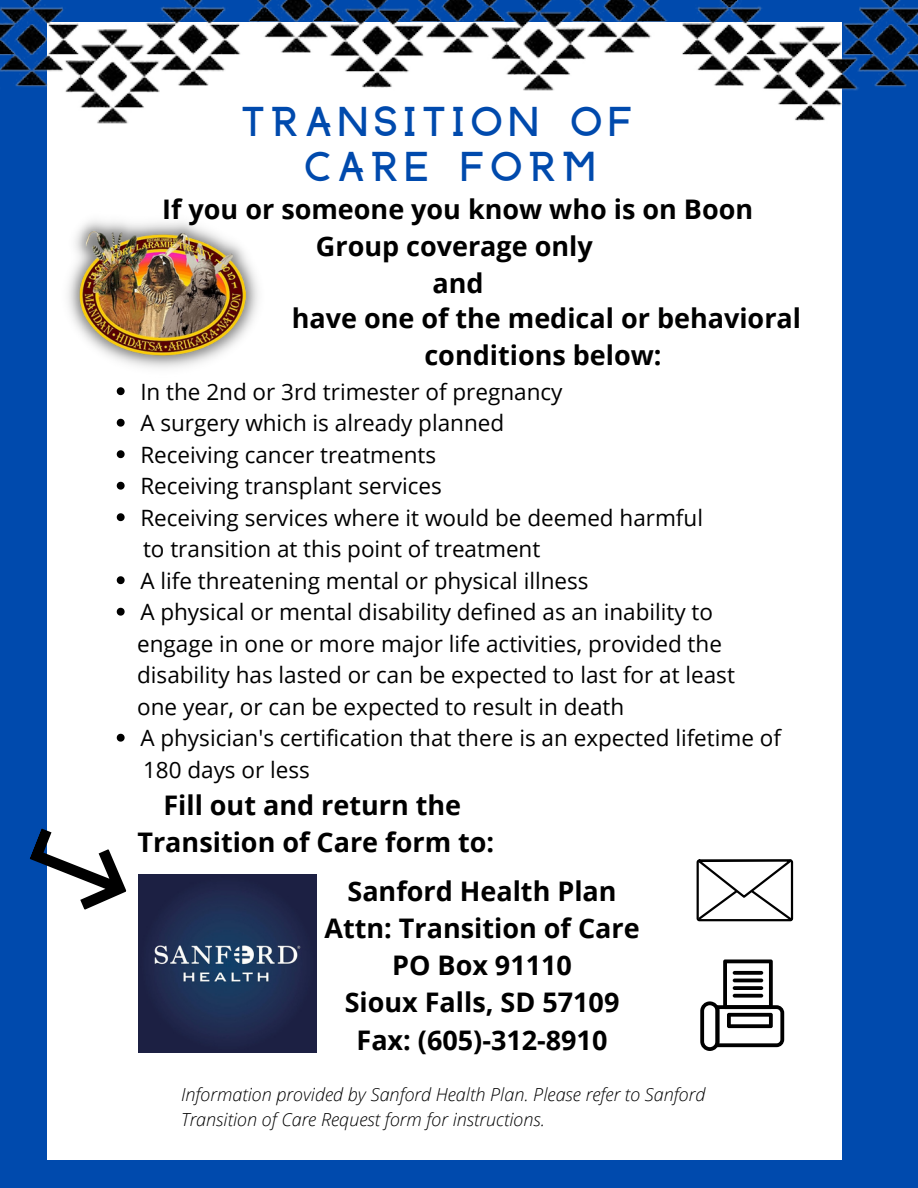
<style>
.page{position:relative;width:918px;height:1188px;background:#004aad}
.page>*{position:absolute;margin:0;border:0;box-sizing:border-box;transform-origin:0 0}
.t1{font:900 32.7px "Anchorage";letter-spacing:.2em;color:#004aad}
.t2{font:700 27px/37.2px "Open Sans";color:#000;text-align:center}
.t3{font:22.5px "Open Sans";color:#000}
.t4{font:italic 300 18px "Open Sans";color:#000}
</style>
<div class="page">
<div style="left:48px;top:22px;width:794px;height:1138px;background:#fff"></div>
<img style="left:68px;top:220px;width:190px;height:148px">
<img style="left:139px;top:875px;width:177px;height:177px">
<svg style="left:29px;top:823px;width:98px;height:99px"></svg>
<svg style="left:696px;top:859px;width:97px;height:62px"></svg>
<svg style="left:700px;top:959px;width:84px;height:92px"></svg>
<svg style="left:733px;top:971px;width:30px;height:4px"></svg>
<hr style="left:733px;top:979px;width:30px;height:3px;background:#000;border-radius:2px">
<svg style="left:733px;top:986px;width:30px;height:4px"></svg>
<svg style="left:733px;top:994px;width:30px;height:4px"></svg>
<img style="left:0;top:0;width:224px;height:140px">
<svg style="left:117px;top:387px;width:8px;height:8px"></svg>
<svg style="left:117px;top:419px;width:8px;height:8px"></svg>
<svg style="left:117px;top:450px;width:8px;height:8px"></svg>
<svg style="left:117px;top:482px;width:8px;height:8px"></svg>
<svg style="left:117px;top:513px;width:8px;height:8px"></svg>
<svg style="left:117px;top:576px;width:8px;height:8px"></svg>
<svg style="left:117px;top:608px;width:8px;height:8px"></svg>
<svg style="left:117px;top:734px;width:8px;height:8px"></svg>
<img style="left:224px;top:0;width:433px;height:91px">
<img style="left:657px;top:0;width:261px;height:121px">
<p class="t1" style="left:242px;top:107px;width:392px">TRANSITION OF</p>
<p class="t1" style="left:305px;top:152px;width:292px">CARE FORM</p>
<p class="t2" style="left:162px;top:190px;width:593px">If you or someone you know who is on Boon<br>Group coverage only</p>
<p class="t2" style="left:432px;top:264px;width:53px">and</p>
<p class="t2" style="left:292px;top:299px;width:511px">have one of the medical or behavioral conditions below:</p>
<p class="t3" style="left:140px;top:376px;width:424px">In the 2nd or 3rd trimester of pregnancy</p>
<p class="t3" style="left:140px;top:407px;width:365px">A surgery which is already planned</p>
<p class="t3" style="left:140px;top:439px;width:297px">Receiving cancer treatments</p>
<p class="t3" style="left:140px;top:470px;width:303px">Receiving transplant services</p>
<p class="t3" style="left:140px;top:502px;width:564px">Receiving services where it would be deemed harmful</p>
<p class="t3" style="left:143px;top:533px;width:399px">to transition at this point of treatment</p>
<p class="t3" style="left:140px;top:565px;width:450px">A life threatening mental or physical illness</p>
<p class="t3" style="left:140px;top:596px;width:574px">A physical or mental disability defined as an inability to</p>
<p class="t3" style="left:137px;top:628px;width:586px">engage in one or more major life activities, provided the</p>
<p class="t3" style="left:137px;top:659px;width:599px">disability has lasted or can be expected to last for at least</p>
<p class="t3" style="left:137px;top:691px;width:489px">one year, or can be expected to result in death</p>
<p class="t3" style="left:140px;top:722px;width:642px">A physician's certification that there is an expected lifetime of</p>
<p class="t3" style="left:143px;top:754px;width:168px">180 days or less</p>
<p class="t2" style="left:163px;top:786px;width:299px">Fill out and return the</p>
<p class="t2" style="left:137px;top:823px;width:358px">Transition of Care form to:</p>
<p class="t2" style="left:347px;top:872px;width:271px">Sanford Health Plan</p>
<p class="t2" style="left:324px;top:909px;width:317px">Attn: Transition of Care</p>
<p class="t2" style="left:392px;top:946px;width:181px">PO Box 91110</p>
<p class="t2" style="left:345px;top:983px;width:276px">Sioux Falls, SD 57109</p>
<p class="t2" style="left:357px;top:1020px;width:252px">Fax: (605)-312-8910</p>
<p class="t4" style="left:181px;top:1082px;width:526px">Information provided by Sanford Health Plan. Please refer to Sanford</p>
<p class="t4" style="left:181px;top:1106px;width:365px">Transition of Care Request form for instructions.</p>
</div>
